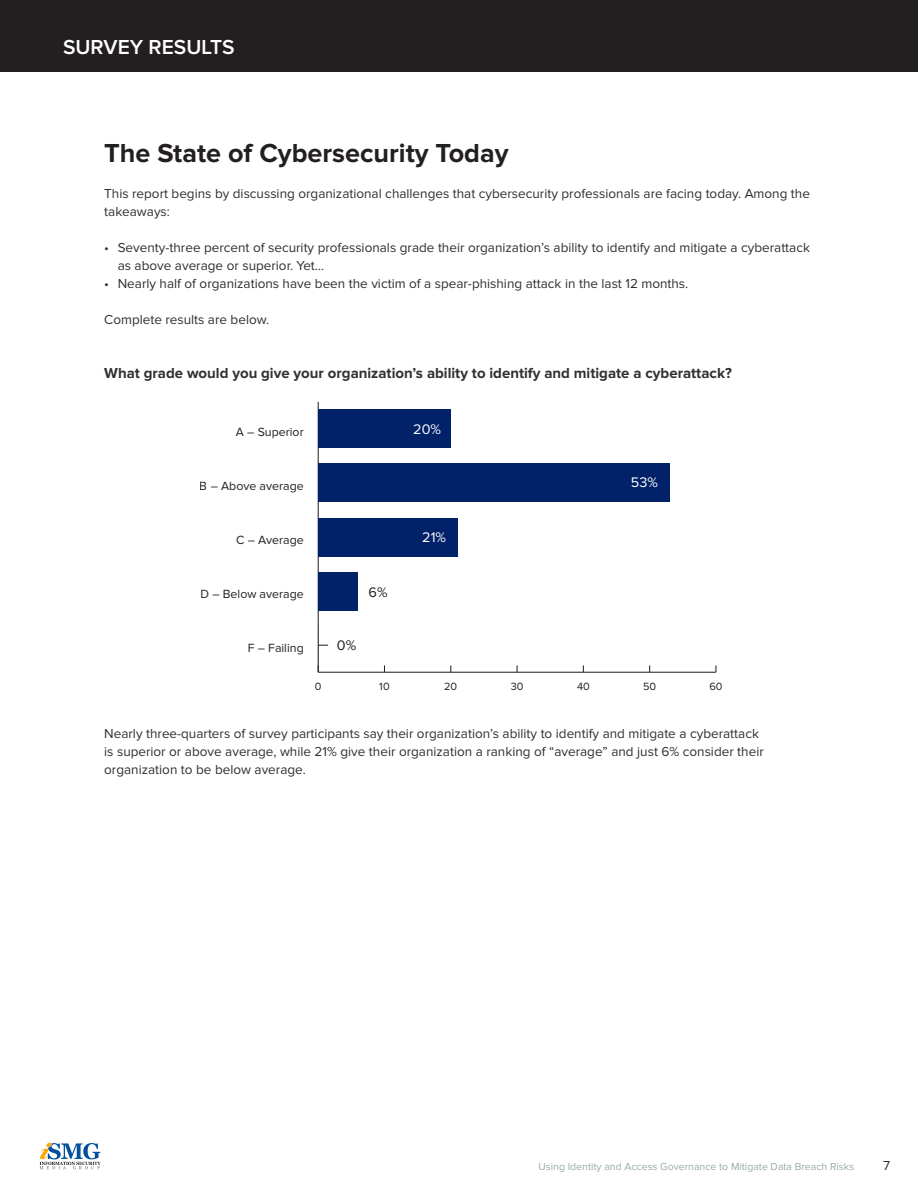
<style>
.page{position:relative;width:918px;height:1188px;background:#fff}
.page>*{position:absolute;margin:0;border:0;box-sizing:border-box;transform-origin:0 0}
.t1{font:700 27px "Proxima Nova";color:#231f20}
.t2{font:600 21px "Proxima Nova";color:#fff}
.survey_question{font:700 15px "Proxima Nova";color:#312f30}
.t3{font:14.4px "Proxima Nova";color:#fff}
.t4{font:14.4px "Proxima Nova";color:#231f20}
.body{font:13.5px/18px "Proxima Nova";color:#312f30}
.t5{font:12.3px "Proxima Nova";color:#231f20}
.t6{font:10.95px "Proxima Nova";color:#231f20}
.t7{font:10.5px "Proxima Nova";color:#9aaaaa}
</style>
<div class="page">
<div style="left:0;top:0;width:918px;height:72px;background:#231f20"></div>
<hr style="left:318px;top:672px;width:398px;height:1px;background:#231f20">
<hr style="left:318px;top:402px;width:1px;height:270px;background:#231f20">
<div style="left:318px;top:409px;width:133px;height:39px;background:#012168"></div>
<div style="left:318px;top:464px;width:352px;height:38px;background:#012168"></div>
<div style="left:318px;top:518px;width:139px;height:39px;background:#012168"></div>
<div style="left:318px;top:572px;width:40px;height:39px;background:#012168"></div>
<svg style="left:39px;top:1143px;width:62px;height:26px"></svg>
<h2 class="t2" style="left:63px;top:37px;width:150px">SURVEY RESULTS</h2>
<p class="t1" style="left:104px;top:141px;width:406px">The State of Cybersecurity Today</p>
<p class="body" style="left:104px;top:185px;width:707px">This report begins by discussing organizational challenges that cybersecurity professionals are facing today. Among the takeaways:</p>
<p class="body" style="left:118px;top:239px;width:694px;text-indent:-14px">• Seventy-three percent of security professionals grade their organization’s ability to identify and mitigate a cyberattack as above average or superior. Yet…</p>
<p class="body" style="left:104px;top:275px;width:586px">• Nearly half of organizations have been the victim of a spear-phishing attack in the last 12 months.</p>
<p class="body" style="left:104px;top:311px;width:166px">Complete results are below.</p>
<p class="survey_question" style="left:104px;top:366px;width:629px">What grade would you give your organization’s ability to identify and mitigate a cyberattack?</p>
<p class="t5" style="left:236px;top:426px;width:69px">A – Superior</p>
<p class="t3" style="left:413px;top:423px;width:29px">20%</p>
<p class="t5" style="left:200px;top:480px;width:106px">B – Above average</p>
<p class="t3" style="left:631px;top:476px;width:29px">53%</p>
<p class="t5" style="left:236px;top:534px;width:69px">C – Average</p>
<p class="t3" style="left:422px;top:530px;width:25px">21%</p>
<p class="t5" style="left:201px;top:588px;width:105px">D – Below average</p>
<p class="t4" style="left:369px;top:585px;width:21px">6%</p>
<p class="t5" style="left:248px;top:642px;width:58px">F – Failing</p>
<p class="t4" style="left:337px;top:639px;width:21px">0%</p>
<p class="t6" style="left:315px;top:682px;width:8px">0</p>
<p class="t6" style="left:379px;top:682px;width:12px">10</p>
<p class="t6" style="left:444px;top:682px;width:15px">20</p>
<p class="t6" style="left:511px;top:682px;width:14px">30</p>
<p class="t6" style="left:577px;top:682px;width:14px">40</p>
<p class="t6" style="left:643px;top:682px;width:15px">50</p>
<p class="t6" style="left:709px;top:682px;width:15px">60</p>
<p class="body" style="left:104px;top:725px;width:661px">Nearly three-quarters of survey participants say their organization’s ability to identify and mitigate a cyberattack is superior or above average, while 21% give their organization a ranking of “average” and just 6% consider their organization to be below average.</p>
<p class="t7" style="left:539px;top:1162px;width:317px">Using Identity and Access Governance to Mitigate Data Breach Risks</p>
<p class="body" style="left:883px;top:1157px;width:8px">7</p>
</div>
